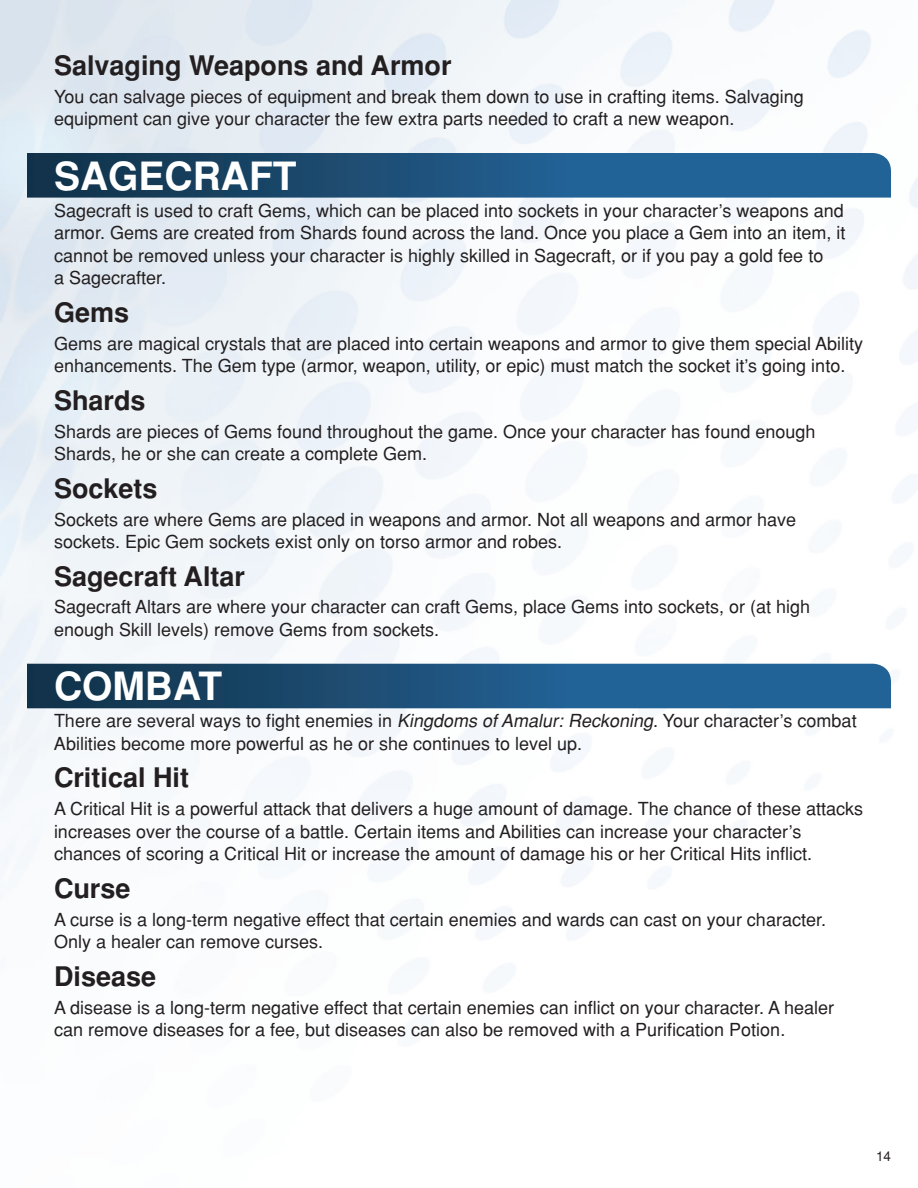
<style>
.page{position:relative;width:918px;height:1188px;background:#fff}
.page>*{position:absolute;margin:0;border:0;box-sizing:border-box;transform-origin:0 0}
.t1{font:700 39px "Helvetica";color:#fff}
.t2{font:700 27px "Helvetica";color:#231f20}
.t3{font:18px/22.5px "Helvetica";color:#231f20}
.t4{font:13.5px "Helvetica";color:#231f20}
.s1{font-style:italic}
</style>
<div class="page">
<svg style="left:27px;top:153px;width:864px;height:45px;background:#1e537c"></svg>
<svg style="left:27px;top:664px;width:864px;height:44px;background:#1c527b"></svg>
<h2 class="t2" style="left:54px;top:50px;width:399px">Salvaging Weapons and Armor</h2>
<p class="t3" style="left:54px;top:85px;width:751px">You can salvage pieces of equipment and break them down to use in crafting items. Salvaging equipment can give your character the few extra parts needed to craft a new weapon.</p>
<h1 class="t1" style="left:54px;top:153px;width:244px">Sag ecraft</h1>
<p class="t3" style="left:54px;top:199px;width:793px">Sagecraft is used to craft Gems, which can be placed into sockets in your character’s weapons and armor. Gems are created from Shards found across the land. Once you place a Gem into an item, it cannot be removed unless your character is highly skilled in Sagecraft, or if you pay a gold fee to<br>a Sagecrafter.</p>
<h2 class="t2" style="left:54px;top:296px;width:77px">Gems</h2>
<p class="t3" style="left:54px;top:332px;width:811px">Gems are magical crystals that are placed into certain weapons and armor to give them special Ability enhancements. The Gem type (armor, weapon, utility, or epic) must match the socket it’s going into.</p>
<h2 class="t2" style="left:54px;top:384px;width:93px">Shards</h2>
<p class="t3" style="left:54px;top:420px;width:763px">Shards are pieces of Gems found throughout the game. Once your character has found enough<br>Shards, he or she can create a complete Gem.</p>
<h2 class="t2" style="left:54px;top:472px;width:105px">Sockets</h2>
<p class="t3" style="left:54px;top:508px;width:744px">Sockets are where Gems are placed in weapons and armor. Not all weapons and armor have sockets. Epic Gem sockets exist only on torso armor and robes.</p>
<h2 class="t2" style="left:54px;top:560px;width:193px">Sagecraft Altar</h2>
<p class="t3" style="left:54px;top:596px;width:758px">Sagecraft Altars are where your character can craft Gems, place Gems into sockets, or (at high enough Skill levels) remove Gems from sockets.</p>
<h1 class="t1" style="left:54px;top:664px;width:170px">Combat</h1>
<p class="t3" style="left:54px;top:709px;width:804px">There are several ways to fight enemies in <span class="s1">Kingdoms ofAmalur: Reckoning</span>. Your character’s combat<br>Abilities become more powerful as he or she continues to level up.</p>
<h2 class="t2" style="left:54px;top:762px;width:137px">Critical Hit</h2>
<p class="t3" style="left:54px;top:797px;width:811px">A Critical Hit is a powerful attack that delivers a huge amount of damage. The chance of these attacks increases over the course of a battle. Certain items and Abilities can increase your character’s chances of scoring a Critical Hit or increase the amount of damage his or her Critical Hits inflict.</p>
<h2 class="t2" style="left:54px;top:872px;width:78px">Curse</h2>
<p class="t3" style="left:54px;top:908px;width:774px">A curse is a long-term negative effect that certain enemies and wards can cast on your character.<br>Only a healer can remove curses.</p>
<h2 class="t2" style="left:54px;top:960px;width:104px">Disease</h2>
<p class="t3" style="left:54px;top:996px;width:782px">A disease is a long-term negative effect that certain enemies can inflict on your character. A healer can remove diseases for a fee, but diseases can also be removed with a Purification Potion.</p>
<p class="t4" style="left:876px;top:1148px;width:17px">14</p>
</div>
